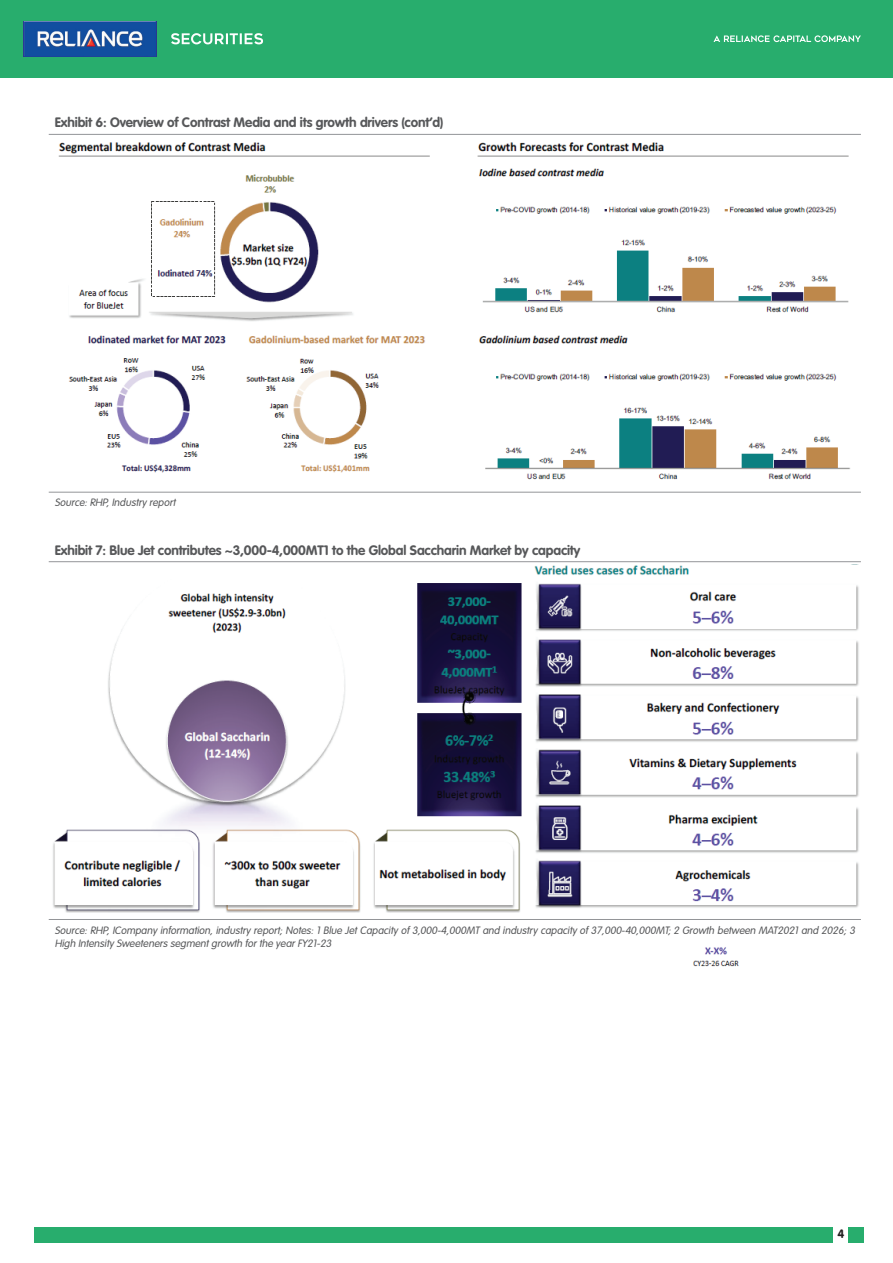
<style>
.page{position:relative;width:893px;height:1263px;background:#fff}
.page>*{position:absolute;margin:0;border:0;box-sizing:border-box;transform-origin:0 0}
.t1{font:700 13.5px "VAG Rounded Std";letter-spacing:-.01em;color:#57585a}
.t2{font:12px "VAG Rounded Bold";color:#231f20}
.t3{font:italic 300 10.5px/13.5px "VAG Rounded Std";color:#57585a}
</style>
<div class="page">
<div style="left:0;top:0;width:893px;height:78px;background:#28ad6d"></div>
<img style="left:24px;top:22px;width:133px;height:34px">
<svg style="left:171px;top:33px;width:92px;height:11px"></svg>
<svg style="left:713px;top:35px;width:148px;height:7px"></svg>
<div style="left:34px;top:1227px;width:799px;height:15px;background:#28ad6d"></div>
<div style="left:848px;top:1227px;width:15px;height:15px;background:#28ad6d"></div>
<hr style="left:49px;top:134px;width:812px;height:1px;background:#939598">
<hr style="left:49px;top:492px;width:812px;height:1px;background:#939598">
<hr style="left:49px;top:561px;width:812px;height:1px;background:#939598">
<hr style="left:49px;top:919px;width:812px;height:1px;background:#939598">
<img style="left:58px;top:142px;width:793px;height:338px">
<img style="left:53px;top:564px;width:806px;height:348px">
<img style="left:693px;top:947px;width:46px;height:20px">
<p class="t1" style="left:55px;top:115px;width:390px">Exhibit 6: Overview of Contrast Media and its growth drivers (cont’d)</p>
<p class="t3" style="left:55px;top:496px;width:125px">Source:RHP,Industry report</p>
<p class="t1" style="left:55px;top:542px;width:527px">Exhibit 7: Blue Jet contributes ~3,000-4,000MT1 to the Global Saccharin Market by capacity</p>
<p class="t3" style="left:55px;top:923px;width:804px">Source: RHP, ICompany information, industry report; Notes: 1 Blue Jet Capacity of 3,000-4,000MT and industry capacity of 37,000-40,000MT; 2 Growth between MAT2021 and 2026; 3<br>High Intensity Sweeteners segmentgrowth forthe yearFY21-23</p>
<p class="t2" style="left:837px;top:1227px;width:8px">4</p>
</div>
